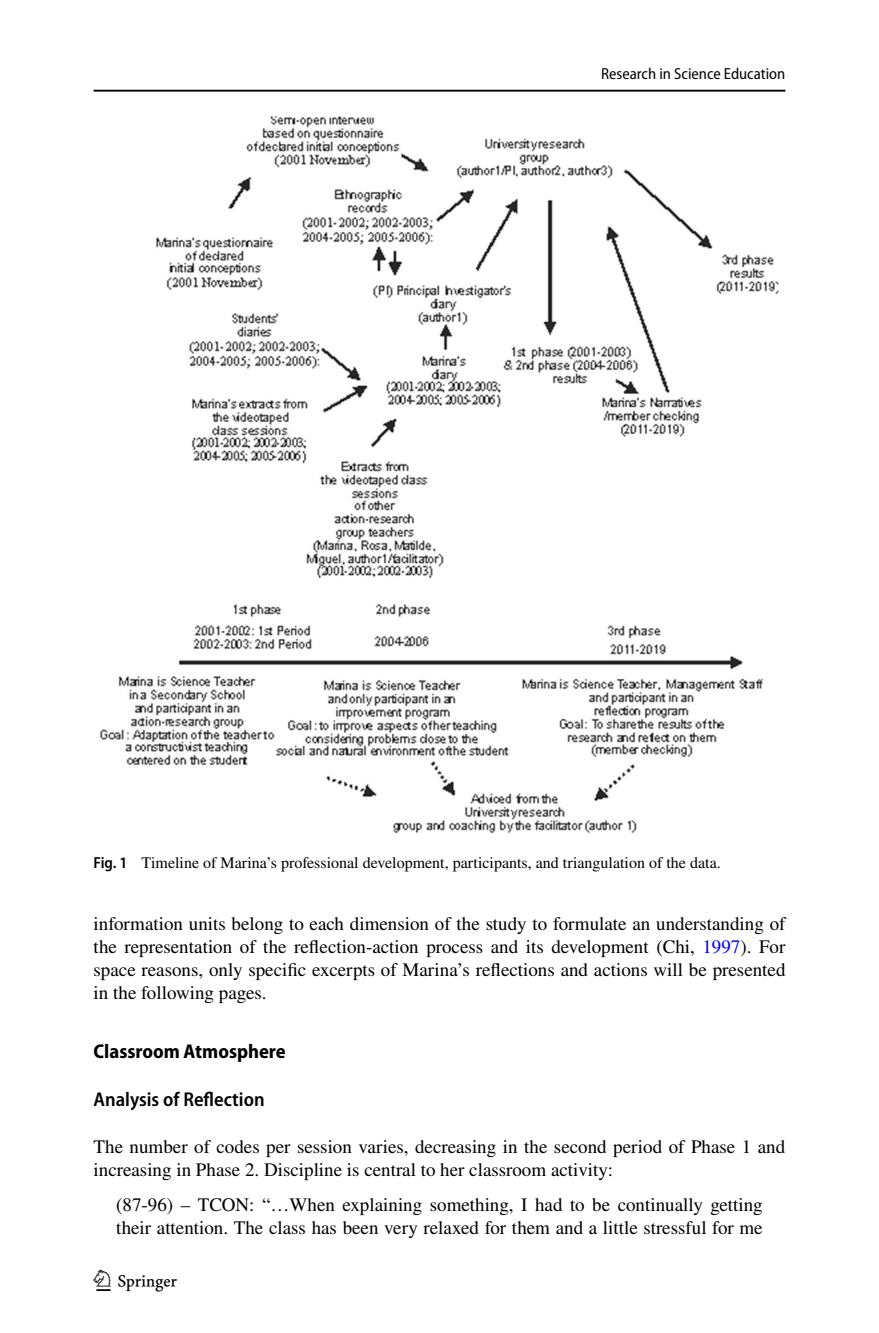
<style>
.page{position:relative;width:879px;height:1333px;background:#fff}
.page>*{position:absolute;margin:0;border:0;box-sizing:border-box;transform-origin:0 0}
.t1{font:30px "Springnew Regular 4";color:#000}
.t2{font:600 semi-condensed 20px "Myriad Pro";color:#000}
.t3{font:700 semi-condensed 20px "Myriad Pro";color:#000}
.t4{font:19px/23px "STIX";color:#000}
.t5{font:16px "STIX";color:#000}
.t6{font:semi-condensed 16px "Myriad Pro";color:#000}
.s1{font-family:"Myriad Pro";font-weight:600;font-stretch:semi-condensed}
.s2{color:#00f}
</style>
<div class="page">
<hr style="left:94px;top:90px;width:691px;height:2px;background:#000">
<img style="left:100px;top:116px;width:679px;height:717px">
<p class="t6" style="left:601px;top:65px;width:186px">Research in Science Education</p>
<p class="t5" style="left:94px;top:851px;width:629px"><span class="s1">Fig. 1</span> Timeline of Marina’s professional development, participants, and triangulation of the data.</p>
<p class="t4" style="left:94px;top:913px;width:693px;text-align:justify">information units belong to each dimension of the study to formulate an understanding of the representation of the reflection-action process and its development (Chi, <span class="s2">1997</span>). For space reasons, only specific excerpts of Marina’s reflections and actions will be presented in the following pages.</p>
<p class="t3" style="left:94px;top:1040px;width:194px">Classroom Atmosphere</p>
<p class="t2" style="left:94px;top:1088px;width:173px">Analysis of Reflection</p>
<p class="t4" style="left:94px;top:1136px;width:693px">The number of codes per session varies, decreasing in the second period of Phase 1 and increasing in Phase 2. Discipline is central to her classroom activity:</p>
<p class="t4" style="left:116px;top:1193px;width:648px">(87-96) – TCON: “…When explaining something, I had to be continually getting their attention. The class has been very relaxed for them and a little stressful for me</p>
<h1 class="t1" style="left:96px;top:1269px;width:83px">1 3</h1>
</div>
